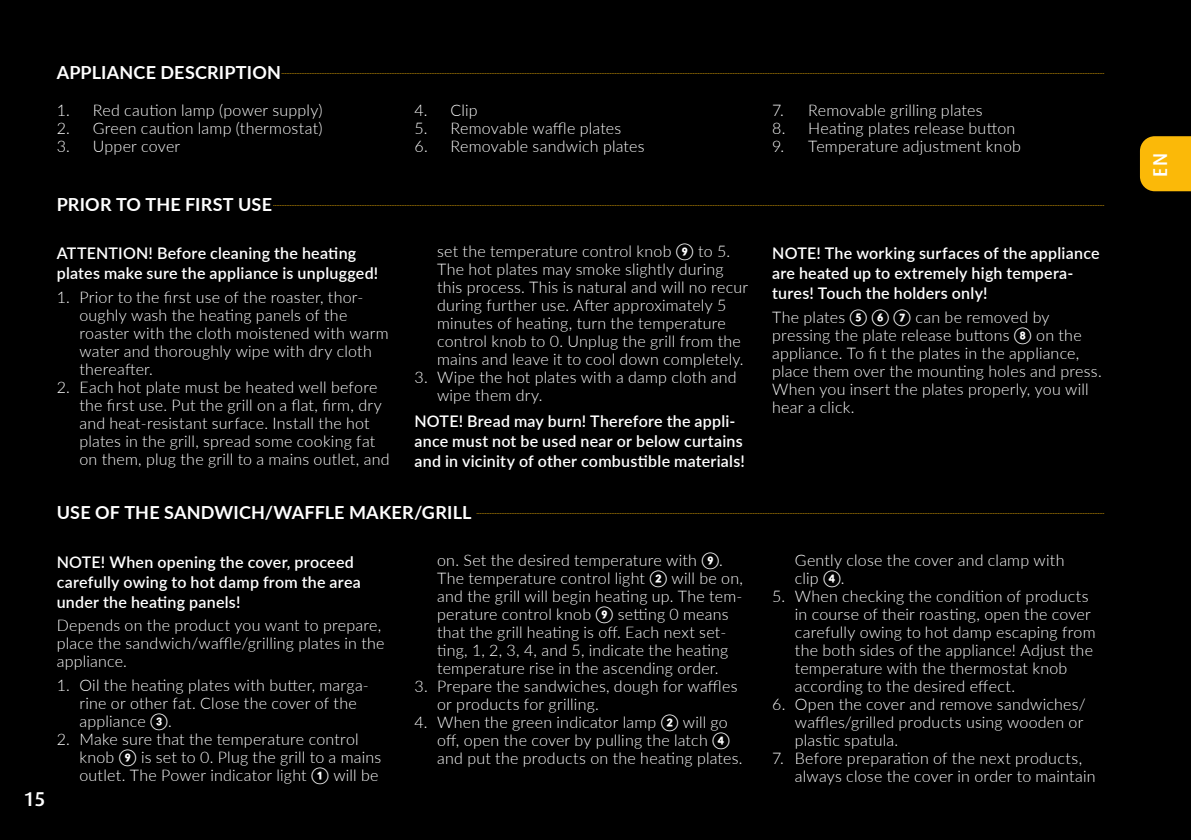
<style>
.page{position:relative;width:1191px;height:840px;background:#fff}
.page>*{position:absolute;margin:0;border:0;box-sizing:border-box;transform-origin:0 0}
.t1{font:500 20px "Dax Pro";color:#fff}
.t2{font:300 18px "Lato";color:#fbb908;scale:.25 1}
.t3{font:300 16px/18px "Lato";letter-spacing:.015em;color:#fff}
.t4{font:600 16px/20px "Lato";letter-spacing:.015em;color:#fff}
.s1{font-weight:700;color:#fff}
.s2{font-weight:700}
</style>
<div class="page">
<div style="left:0;top:0;width:1191px;height:839px;background:#000"></div>
<div style="left:1140px;top:136px;width:51px;height:55px;background:#fbb908"></div>
<p class="t2" style="left:57px;top:60px;width:4191px"><span class="s1">APPLIANCE DESCRIPTION</span>--------------------------------------------------------------------------------------------------------------------------------------------------------- ----------------------------------------------------------------------------------------------------------------------------------------------------------------------------------------------------------------------------------------------------------------------------------------------------------------------------------------------------</p>
<p class="t3" style="left:57px;top:100px;width:267px">1. Red caution lamp (power supply)</p>
<p class="t3" style="left:57px;top:118px;width:267px">2. Green caution lamp (thermostat)</p>
<p class="t3" style="left:57px;top:136px;width:125px">3. Upper cover</p>
<p class="t3" style="left:414px;top:100px;width:65px">4. Clip</p>
<p class="t3" style="left:414px;top:118px;width:208px">5. Removable waffle plates</p>
<p class="t3" style="left:414px;top:136px;width:232px">6. Removable sandwich plates</p>
<p class="t3" style="left:772px;top:100px;width:212px">7. Removable grilling plates</p>
<p class="t3" style="left:772px;top:118px;width:245px">8. Heating plates release button</p>
<p class="t3" style="left:772px;top:136px;width:250px">9. Temperature adjustment knob</p>
<p class="t2" style="left:57px;top:192px;width:4191px"><span class="s1">PRIOR TO THE FIRST USE</span>-------------------------------------------------------------------------------------------------------------------------------------------------------------------------------------------------------------------------------------------------------------------------------------------------------------------------------------------------------------------------------------------------------------------------------------------------------------------------------------------------------------------</p>
<p class="t4" style="left:57px;top:243px;width:323px">ATTENTION! Before cleaning the heating plates make sure the appliance is unplugged!</p>
<p class="t3" style="left:79px;top:287px;width:311px;text-indent:-23px">1. Prior to the first use of the roaster, thor&shy;oughly wash the heating panels of the roaster with the cloth moistened with warm water and thoroughly wipe with dry cloth thereafter.</p>
<p class="t3" style="left:79px;top:377px;width:312px;text-indent:-23px">2. Each hot plate must be heated well before the first use. Put the grill on a flat, firm, dry and heat-resistant surface. Install the hot plates in the grill, spread some cooking fat on them, plug the grill to a mains outlet, and</p>
<p class="t3" style="left:437px;top:242px;width:312px">set the temperature control knob <span class="s2">⑨</span> to 5.<br>The hot plates may smoke slightly during this process. This is natural and will no recur during further use. After approximately 5 minutes of heating, turn the temperature control knob to 0. Unplug the grill from the mains and leave it to cool down completely.</p>
<p class="t3" style="left:437px;top:368px;width:301px;text-indent:-23px">3. Wipe the hot plates with a damp cloth and wipe them dry.</p>
<p class="t4" style="left:414px;top:410px;width:332px">NOTE! Bread may burn! Therefore the appli&shy;ance must not be used near or below curtains and in vicinity of other combustible materials!</p>
<p class="t4" style="left:772px;top:243px;width:329px">NOTE! The working surfaces of the appliance are heated up to extremely high tempera&shy;tures! Touch the holders only!</p>
<p class="t3" style="left:772px;top:307px;width:331px">The plates <span class="s2">⑤ ⑥ ⑦</span> can be removed by pressing the plate release buttons <span class="s2">⑧</span> on the appliance. To fi t the plates in the appliance, place them over the mounting holes and press.<br>When you insert the plates properly, you will hear a click.</p>
<p class="t1" style="left:25px;top:785px;width:22px">15</p>
<p class="t2" style="left:57px;top:500px;width:4191px"><span class="s1">USE OF THE SANDWICH/WAFFLE MAKER/GRILL</span> ------------------------------------------------------------------------------------------------------------------------------------------------------------------------------------------------------------------------------------------------------------------------------------------------------------------- ---------------------------------------------------------------------</p>
<p class="t4" style="left:57px;top:551px;width:306px">NOTE! When opening the cover, proceed carefully owing to hot damp from the area under the heating panels!</p>
<p class="t3" style="left:57px;top:615px;width:329px">Depends on the product you want to prepare, place the sandwich/waffle/grilling plates in the appliance.</p>
<p class="t3" style="left:79px;top:675px;width:291px;text-indent:-23px">1. Oil the heating plates with butter, marga&shy;rine or other fat. Close the cover of the appliance <span class="s2">③</span>.</p>
<p class="t3" style="left:79px;top:729px;width:303px;text-indent:-23px">2. Make sure that the temperature control knob <span class="s2">⑨</span> is set to 0. Plug the grill to a mains outlet. The Power indicator light <span class="s2">①</span> will be</p>
<p class="t3" style="left:437px;top:550px;width:307px">on. Set the desired temperature with <span class="s2">⑨</span>.<br>The temperature control light <span class="s2">②</span> will be on, and the grill will begin heating up. The tem&shy;perature control knob <span class="s2">⑨</span> setting 0 means that the grill heating is off. Each next set&shy;ting, 1, 2, 3, 4, and 5, indicate the heating temperature rise in the ascending order.</p>
<p class="t3" style="left:437px;top:676px;width:302px;text-indent:-23px">3. Prepare the sandwiches, dough for waffles or products for grilling.</p>
<p class="t3" style="left:437px;top:712px;width:307px;text-indent:-23px">4. When the green indicator lamp <span class="s2">②</span> will go off, open the cover by pulling the latch <span class="s2">④ </span>and put the products on the heating plates.</p>
<p class="t3" style="left:795px;top:550px;width:271px">Gently close the cover and clamp with clip <span class="s2">④</span>.</p>
<p class="t3" style="left:795px;top:586px;width:302px;text-indent:-23px">5. When checking the condition of products in course of their roasting, open the cover carefully owing to hot damp escaping from the both sides of the appliance! Adjust the temperature with the thermostat knob according to the desired effect.</p>
<p class="t3" style="left:795px;top:694px;width:292px;text-indent:-23px">6. Open the cover and remove sandwiches/ waffles/grilled products using wooden or plastic spatula.</p>
<p class="t3" style="left:795px;top:748px;width:302px;text-indent:-23px">7. Before preparation of the next products, always close the cover in order to maintain</p>
<p class="t1" style="left:1147px;top:177px;width:26px;rotate:-90deg">EN</p>
</div>
